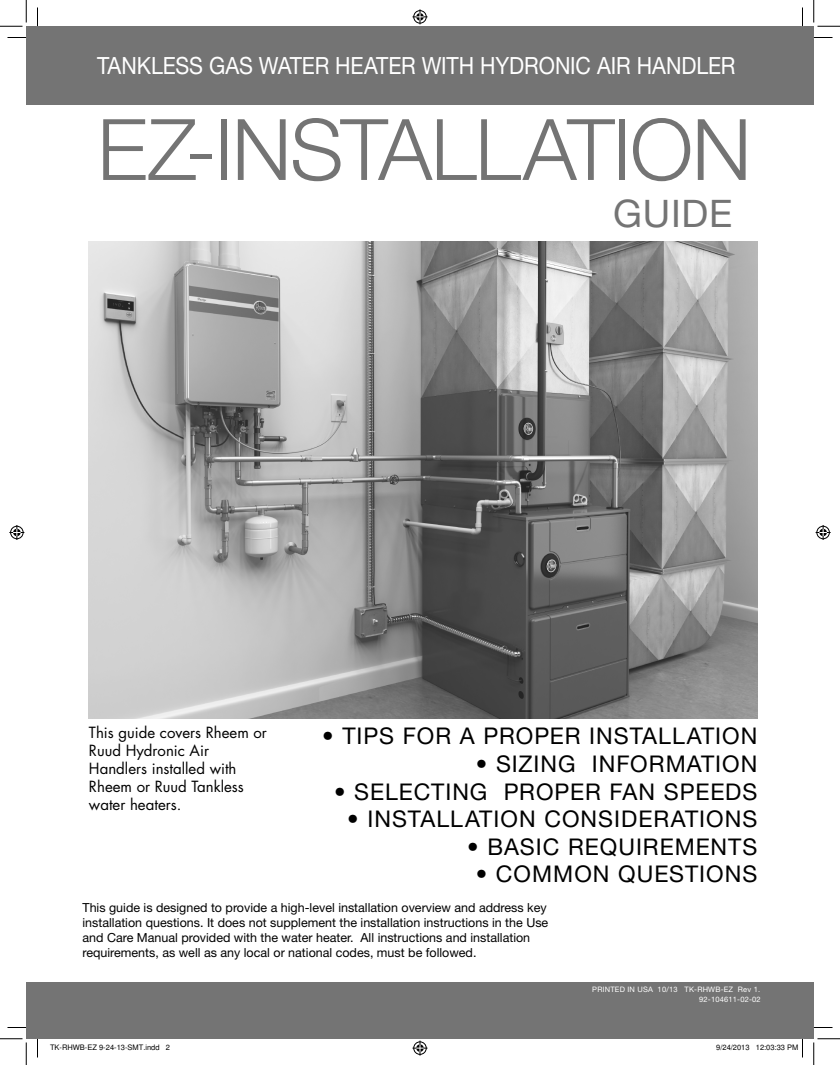
<style>
.page{position:relative;width:840px;height:1065px;background:#fff}
.page>*{position:absolute;margin:0;border:0;box-sizing:border-box;transform-origin:0 0}
.t1{font:300 85px "Helvetica Neue";letter-spacing:-.02em;color:#747474}
.t2{font:38px "Helvetica Neue";letter-spacing:.02em;color:#747474}
.t3{font:23.75px "Helvetica Neue";letter-spacing:-.005em;color:#fff;scale:.9 1}
.t4{font:23px "Helvetica Neue";letter-spacing:.045em;color:#000}
.t5{font:15px/18px "Futura";color:#000}
.t6{font:12.5px/15px "Helvetica Neue";color:#000}
.t7{font:7.5px/10px "Helvetica Neue";letter-spacing:.025em;color:#fff;text-align:right}
.t8{font:7.5px "Helvetica";color:#000}
</style>
<div class="page">
<div style="left:26px;top:982px;width:788px;height:57px;background:#747474"></div>
<div style="left:26px;top:26px;width:788px;height:79px;background:#747474"></div>
<img style="left:89px;top:241px;width:669px;height:477px">
<svg style="left:8px;top:37px;width:18px;height:1px"></svg>
<svg style="left:814px;top:37px;width:18px;height:1px"></svg>
<svg style="left:8px;top:1027px;width:18px;height:1px"></svg>
<svg style="left:814px;top:1027px;width:18px;height:1px"></svg>
<svg style="left:37px;top:8px;width:1px;height:18px"></svg>
<svg style="left:37px;top:1039px;width:1px;height:19px"></svg>
<svg style="left:802px;top:8px;width:1px;height:18px"></svg>
<svg style="left:0;top:0;width:27px;height:27px"></svg>
<svg style="left:0;top:1039px;width:27px;height:26px"></svg>
<svg style="left:814px;top:0;width:26px;height:27px"></svg>
<svg style="left:814px;top:1039px;width:26px;height:26px"></svg>
<svg style="left:412px;top:9px;width:16px;height:15px"></svg>
<svg style="left:412px;top:1041px;width:16px;height:15px"></svg>
<svg style="left:9px;top:525px;width:15px;height:15px"></svg>
<svg style="left:816px;top:525px;width:15px;height:15px"></svg>
<svg style="left:802px;top:1039px;width:1px;height:19px"></svg>
<h3 class="t3" style="left:97px;top:51px;width:711px">TANKLESS GAS WATER HEATER WITH HYDRONIC AIR HANDLER</h3>
<h1 class="t1" style="left:97px;top:98px;width:656px">EZ-INSTALLATION</h1>
<h2 class="t2" style="left:613px;top:191px;width:121px">GUIDE</h2>
<p class="t5" style="left:89px;top:723px;width:180px">This guide covers Rheem or<br>Ruud Hydronic Air<br>Handlers installed with<br>Rheem or Ruud Tankless water heaters.</p>
<h3 class="t4" style="left:322px;top:722px;width:437px">• TIPS FOR A PROPER INSTALLATION</h3>
<h3 class="t4" style="left:476px;top:750px;width:283px">• SIZING INFORMATION</h3>
<h3 class="t4" style="left:334px;top:778px;width:425px">• SELECTING PROPER FAN SPEEDS</h3>
<h3 class="t4" style="left:347px;top:805px;width:412px">• INSTALLATION CONSIDERATIONS</h3>
<h3 class="t4" style="left:467px;top:833px;width:292px">• BASIC REQUIREMENTS</h3>
<h3 class="t4" style="left:476px;top:861px;width:283px">• COMMON QUESTIONS</h3>
<p class="t6" style="left:82px;top:900px;width:467px">This guide is designed to provide a high-level installation overview and address key installation questions. It does not supplement the installation instructions in the Use and Care Manual provided with the water heater. All instructions and installation requirements, as well as any local or national codes, must be followed.</p>
<p class="t7" style="left:592px;top:984px;width:170px">PRINTED IN USA 10/13 TK-RHWB-EZ Rev 1.<br>92-104611-02-02</p>
<p class="t8" style="left:50px;top:1043px;width:122px">TK-RHWB-EZ 9-24-13-SMT.indd 2</p>
<p class="t8" style="left:716px;top:1043px;width:84px">9/24/2013 12:03:33 PM</p>
</div>
